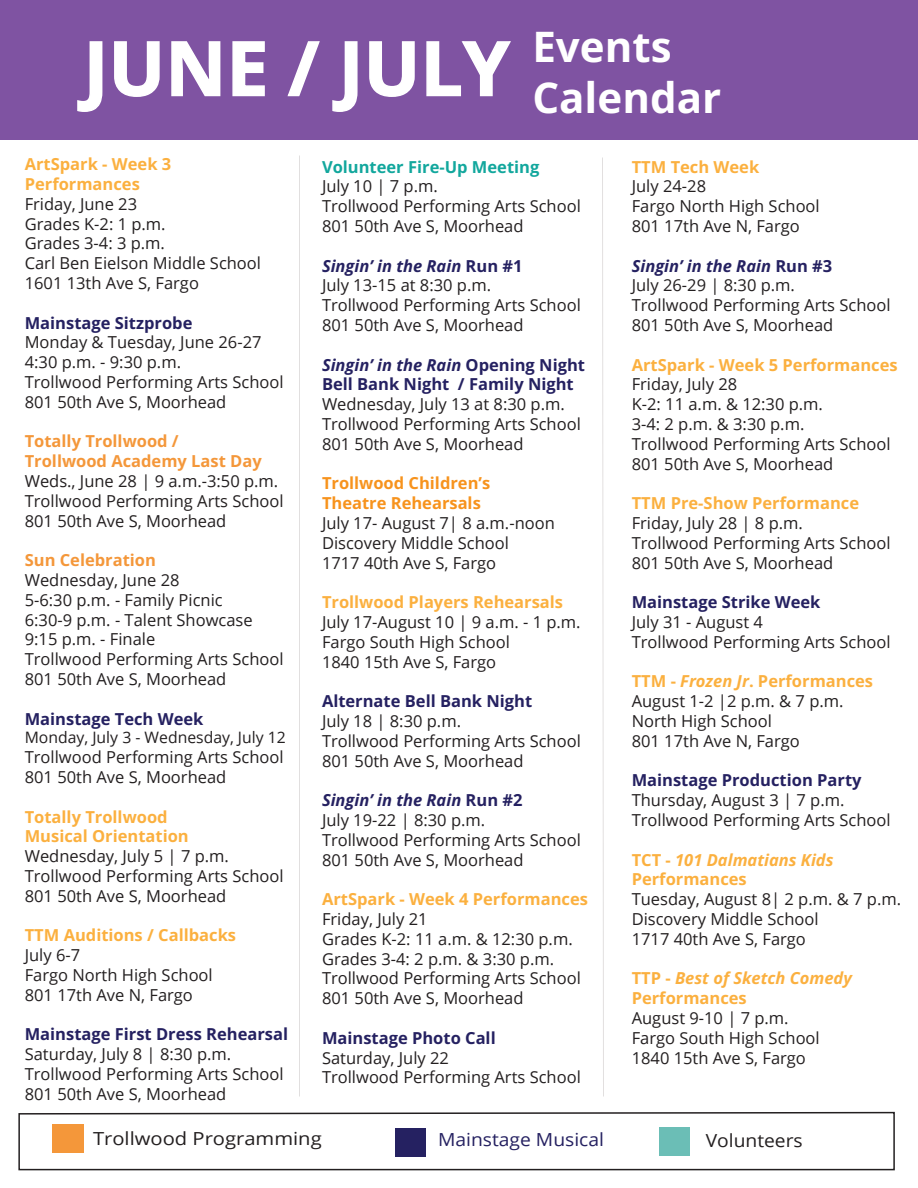
<style>
.page{position:relative;width:918px;height:1188px;background:#fff}
.page>*{position:absolute;margin:0;border:0;box-sizing:border-box;transform-origin:0 0}
.t1{font:75px "Open Sans";color:#fff}
.t2{font:42px "Open Sans";color:#fff}
.t3{font:18px "Open Sans";color:#231f20;scale:1.12 1}
.t4{font:18px "Open Sans";color:#252161;scale:1.07 1}
.t5{font:18px "Open Sans";color:#231f20;scale:1.07 1}
.t6{font:16.5px/19.8px "Open Sans";color:#231f20}
.t7{font:16.5px/19.8px "Open Sans";color:#252161}
.t8{font:16.5px/19.8px "Open Sans";color:#fbb03f}
.t9{font:italic 16.5px/19.8px "Open Sans";color:#fbb03f}
.t10{font:16.5px/19.8px "Open Sans";color:#f4973a}
.t11{font:16.5px/19.8px "Open Sans";color:#f7931d}
.t12{font:16.5px "Open Sans";color:#12a79d}
.t13{font:15.75px "Open Sans";color:#231f20}
.s1{font-style:italic;color:#252161}
.s2{color:#252161}
.s3{font-style:italic}
.s4{color:#fbb03f}
.s5{font-style:italic;color:#fbb03f}
.s6{font-style:normal}
</style>
<div class="page">
<div style="left:0;top:0;width:918px;height:140px;background:#7f53a2"></div>
<svg style="left:77px;top:41px;width:26px;height:71px"></svg>
<svg style="left:114px;top:41px;width:46px;height:56px"></svg>
<svg style="left:171px;top:41px;width:50px;height:56px"></svg>
<svg style="left:232px;top:41px;width:33px;height:56px"></svg>
<svg style="left:287px;top:41px;width:33px;height:56px"></svg>
<svg style="left:332px;top:41px;width:26px;height:71px"></svg>
<svg style="left:369px;top:41px;width:46px;height:56px"></svg>
<svg style="left:426px;top:41px;width:85px;height:56px"></svg>
<svg style="left:602px;top:158px;width:2px;height:939px"></svg>
<svg style="left:18px;top:1111px;width:877px;height:60px"></svg>
<div style="left:52px;top:1125px;width:32px;height:28px;background:#f4973a"></div>
<div style="left:660px;top:1127px;width:30px;height:28px;background:#6bbeb6"></div>
<div style="left:395px;top:1128px;width:30px;height:29px;background:#252161"></div>
<h1 class="t1" style="left:84px;top:17px;width:590px">JUNE / JULY <sup>Events</sup></h1>
<h2 class="t2" style="left:532px;top:69px;width:190px">Calendar</h2>
<p class="t8" style="left:25px;top:154px;width:148px">ArtSpark - Week 3<br>Performances</p>
<p class="t6" style="left:25px;top:193px;width:238px">Friday, June 23<br>Grades K-2: 1 p.m.<br>Grades 3-4: 3 p.m.<br>Carl Ben Eielson Middle School<br>1601 13th Ave S, Fargo</p>
<p class="t7" style="left:25px;top:312px;width:169px">Mainstage Sitzprobe</p>
<p class="t6" style="left:25px;top:332px;width:260px">Monday &amp; Tuesday, June 26-27<br>4:30 p.m. - 9:30 p.m.<br>Trollwood Performing Arts School<br>801 50th Ave S, Moorhead</p>
<p class="t10" style="left:25px;top:431px;width:239px">Totally Trollwood /<br>Trollwood Academy Last Day</p>
<p class="t6" style="left:25px;top:471px;width:260px">Weds., June 28 | 9 a.m.-3:50 p.m.<br>Trollwood Performing Arts School<br>801 50th Ave S, Moorhead</p>
<p class="t10" style="left:25px;top:550px;width:133px">Sun Celebration</p>
<p class="t6" style="left:25px;top:570px;width:260px">Wednesday, June 28<br>5-6:30 p.m. - Family Picnic<br>6:30-9 p.m. - Talent Showcase<br>9:15 p.m. - Finale<br>Trollwood Performing Arts School<br>801 50th Ave S, Moorhead</p>
<p class="t7" style="left:25px;top:708px;width:180px">Mainstage Tech Week</p>
<p class="t13" style="left:25px;top:727px;width:263px">Monday, July 3 - Wednesday, July 12</p>
<p class="t6" style="left:25px;top:747px;width:260px">Trollwood Performing Arts School<br>801 50th Ave S, Moorhead</p>
<p class="t8" style="left:25px;top:806px;width:166px">Totally Trollwood<br>Musical Orientation</p>
<p class="t6" style="left:25px;top:846px;width:260px">Wednesday, July 5 | 7 p.m.<br>Trollwood Performing Arts School<br>801 50th Ave S, Moorhead</p>
<p class="t8" style="left:25px;top:925px;width:213px">TTM Auditions / Callbacks</p>
<p class="t6" style="left:25px;top:945px;width:190px">July 6-7<br>Fargo North High School<br>801 17th Ave N, Fargo</p>
<p class="t7" style="left:25px;top:1024px;width:265px">Mainstage First Dress Rehearsal</p>
<p class="t6" style="left:25px;top:1044px;width:260px">Saturday, July 8 | 8:30 p.m.<br>Trollwood Performing Arts School<br>801 50th Ave S, Moorhead</p>
<p class="t12" style="left:322px;top:155px;width:219px">Volunteer Fire-Up Meeting</p>
<p class="t6" style="left:322px;top:176px;width:260px">July 10 | 7 p.m.<br>Trollwood Performing Arts School<br>801 50th Ave S, Moorhead</p>
<p class="t6" style="left:322px;top:255px;width:260px"><span class="s1">Singin’ in the Rain</span> <span class="s2">Run #1<br></span>July 13-15 at 8:30 p.m.<br>Trollwood Performing Arts School<br>801 50th Ave S, Moorhead</p>
<p class="t7" style="left:322px;top:354px;width:265px"><span class="s3">Singin’ in the Rain</span> Opening Night<br>Bell Bank Night / Family Night</p>
<p class="t6" style="left:322px;top:394px;width:260px">Wednesday, July 13 at 8:30 p.m.<br>Trollwood Performing Arts School<br>801 50th Ave S, Moorhead</p>
<p class="t11" style="left:322px;top:473px;width:170px">Trollwood Children’s<br>Theatre Rehearsals</p>
<p class="t6" style="left:322px;top:513px;width:234px">July 17- August 7| 8 a.m.-noon<br>Discovery Middle School<br>1717 40th Ave S, Fargo</p>
<p class="t8" style="left:322px;top:592px;width:243px">Trollwood Players Rehearsals</p>
<p class="t6" style="left:322px;top:612px;width:260px">July 17-August 10 | 9 a.m. - 1 p.m.<br>Fargo South High School<br>1840 15th Ave S, Fargo</p>
<p class="t7" style="left:322px;top:691px;width:212px">Alternate Bell Bank Night</p>
<p class="t6" style="left:322px;top:711px;width:260px">July 18 | 8:30 p.m.<br>Trollwood Performing Arts School<br>801 50th Ave S, Moorhead</p>
<p class="t6" style="left:322px;top:790px;width:260px"><span class="s1">Singin’ in the Rain</span> <span class="s2">Run #2<br></span>July 19-22 | 8:30 p.m.<br>Trollwood Performing Arts School<br>801 50th Ave S, Moorhead</p>
<p class="t8" style="left:322px;top:889px;width:267px">ArtSpark - Week 4 Performances</p>
<p class="t6" style="left:322px;top:909px;width:260px">Friday, July 21<br>Grades K-2: 11 a.m. &amp; 12:30 p.m.<br>Grades 3-4: 2 p.m. &amp; 3:30 p.m.<br>Trollwood Performing Arts School<br>801 50th Ave S, Moorhead</p>
<p class="t7" style="left:322px;top:1027px;width:175px">Mainstage Photo Call</p>
<p class="t6" style="left:322px;top:1047px;width:260px">Saturday, July 22<br>Trollwood Performing Arts School</p>
<p class="t8" style="left:632px;top:156px;width:129px">TTM Tech Week</p>
<p class="t6" style="left:632px;top:176px;width:190px">July 24-28<br>Fargo North High School<br>801 17th Ave N, Fargo</p>
<p class="t6" style="left:632px;top:255px;width:260px"><span class="s1">Singin’ in the Rain</span> <span class="s2">Run #3<br></span>July 26-29 | 8:30 p.m.<br>Trollwood Performing Arts School<br>801 50th Ave S, Moorhead</p>
<p class="t8" style="left:632px;top:354px;width:267px">ArtSpark - Week 5 Performances</p>
<p class="t6" style="left:632px;top:374px;width:260px">Friday, July 28<br>K-2: 11 a.m. &amp; 12:30 p.m.<br>3-4: 2 p.m. &amp; 3:30 p.m.<br>Trollwood Performing Arts School<br>801 50th Ave S, Moorhead</p>
<p class="t8" style="left:632px;top:493px;width:229px">TTM Pre-Show Performance</p>
<p class="t6" style="left:632px;top:513px;width:260px">Friday, July 28 | 8 p.m.<br>Trollwood Performing Arts School<br>801 50th Ave S, Moorhead</p>
<p class="t7" style="left:632px;top:592px;width:190px">Mainstage Strike Week</p>
<p class="t6" style="left:632px;top:612px;width:260px">July 31 - August 4<br>Trollwood Performing Arts School</p>
<p class="t6" style="left:632px;top:671px;width:243px"><span class="s4">TTM -</span> <span class="s5">Frozen Jr</span><span class="s4">. Performances<br></span>August 1-2 |2 p.m. &amp; 7 p.m.<br>North High School<br>801 17th Ave N, Fargo</p>
<p class="t7" style="left:632px;top:770px;width:231px">Mainstage Production Party</p>
<p class="t6" style="left:632px;top:790px;width:260px">Thursday, August 3 | 7 p.m.<br>Trollwood Performing Arts School</p>
<p class="t9" style="left:632px;top:849px;width:203px"><span class="s6">TCT -</span> 101 Dalmatians Kids<br><span class="s6">Performances</span></p>
<p class="t6" style="left:632px;top:889px;width:271px">Tuesday, August 8| 2 p.m. &amp; 7 p.m.<br>Discovery Middle School<br>1717 40th Ave S, Fargo</p>
<p class="t9" style="left:632px;top:968px;width:222px"><span class="s6">TTP -</span> Best of Sketch Comedy<br><span class="s6">Performances</span></p>
<p class="t6" style="left:632px;top:1008px;width:190px">August 9-10 | 7 p.m.<br>Fargo South High School<br>1840 15th Ave S, Fargo</p>
<p class="t3" style="left:93px;top:1126px;width:206px">Trollwood Programming</p>
<p class="t4" style="left:438px;top:1127px;width:157px">Mainstage Musical</p>
<p class="t5" style="left:706px;top:1128px;width:92px">Volunteers</p>
</div>
